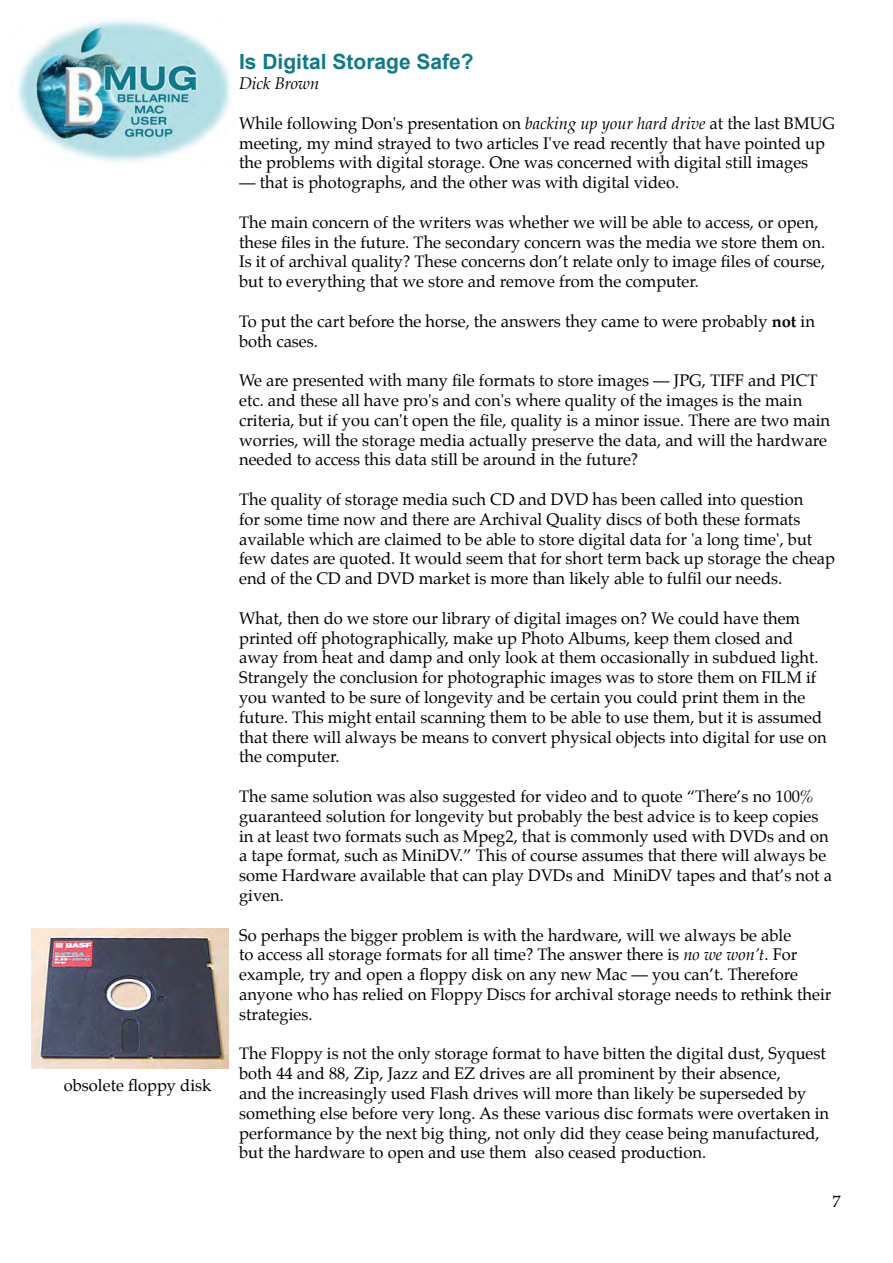
<style>
.page{position:relative;width:893px;height:1263px;background:#fff}
.page>*{position:absolute;margin:0;border:0;box-sizing:border-box;transform-origin:0 0}
.heading_14{font:700 21px "Arial";color:#107a87}
.t1{font:16.5px/19.8px "Palatino";color:#000}
.italic_basic{font:italic 16.5px "Palatino";color:#000}
.s1{font-style:italic}
.s2{font-weight:700}
</style>
<div class="page">
<img style="left:18px;top:20px;width:213px;height:143px">
<img style="left:32px;top:928px;width:197px;height:141px">
<p class="t1" style="left:64px;top:1076px;width:149px">obsolete floppy disk</p>
<p class="heading_14" style="left:239px;top:50px;width:236px">Is Digital Storage Safe?</p>
<p class="italic_basic" style="left:239px;top:70px;width:82px">Dick Brown</p>
<p class="t1" style="left:239px;top:113px;width:597px">While following Don's presentation on <span class="s1">backing up your hard drive</span> at the last BMUG meeting, my mind strayed to two articles I've read recently that have pointed up the problems with digital storage. One was concerned with digital still images</p>
<p class="t1" style="left:239px;top:172px;width:441px">— that is photographs, and the other was with digital video.</p>
<p class="t1" style="left:239px;top:212px;width:588px">The main concern of the writers was whether we will be able to access, or open, these files in the future. The secondary concern was the media we store them on.<br>Is it of archival quality? These concerns don’t relate only to image files of course, but to everything that we store and remove from the computer.</p>
<p class="t1" style="left:239px;top:311px;width:577px">To put the cart before the horse, the answers they came to were probably <span class="s2">not</span> in both cases.</p>
<p class="t1" style="left:239px;top:370px;width:593px">We are presented with many file formats to store images — JPG, TIFF and PICT etc. and these all have pro's and con's where quality of the images is the main criteria, but if you can't open the file, quality is a minor issue. There are two main worries, will the storage media actually preserve the data, and will the hardware needed to access this data still be around in the future?</p>
<p class="t1" style="left:239px;top:489px;width:597px">The quality of storage media such CD and DVD has been called into question<br>for some time now and there are Archival Quality discs of both these formats available which are claimed to be able to store digital data for 'a long time', but few dates are quoted. It would seem that for short term back up storage the cheap end of the CD and DVD market is more than likely able to fulfil our needs.</p>
<p class="t1" style="left:239px;top:608px;width:589px">What, then do we store our library of digital images on? We could have them printed off photographically, make up Photo Albums, keep them closed and away from heat and damp and only look at them occasionally in subdued light.<br>Strangely the conclusion for photographic images was to store them on FILM if you wanted to be sure of longevity and be certain you could print them in the future. This might entail scanning them to be able to use them, but it is assumed that there will always be means to convert physical objects into digital for use on the computer.</p>
<p class="t1" style="left:239px;top:786px;width:594px">The same solution was also suggested for video and to quote “There’s no 100% guaranteed solution for longevity but probably the best advice is to keep copies in at least two formats such as Mpeg2, that is commonly used with DVDs and on a tape format, such as MiniDV.” This of course assumes that there will always be some Hardware available that can play DVDs and MiniDV tapes and that’s not a given.</p>
<p class="t1" style="left:239px;top:925px;width:594px">So perhaps the bigger problem is with the hardware, will we always be able<br>to access all storage formats for all time? The answer there is <span class="s1">no we won’t</span>. For example, try and open a floppy disk on any new Mac — you can’t. Therefore anyone who has relied on Floppy Discs for archival storage needs to rethink their strategies.</p>
<p class="t1" style="left:239px;top:1044px;width:591px">The Floppy is not the only storage format to have bitten the digital dust, Syquest both 44 and 88, Zip, Jazz and EZ drives are all prominent by their absence,<br>and the increasingly used Flash drives will more than likely be superseded by something else before very long. As these various disc formats were overtaken in performance by the next big thing, not only did they cease being manufactured, but the hardware to open and use them also ceased production.</p>
<p class="t1" style="left:832px;top:1191px;width:10px">7</p>
</div>
